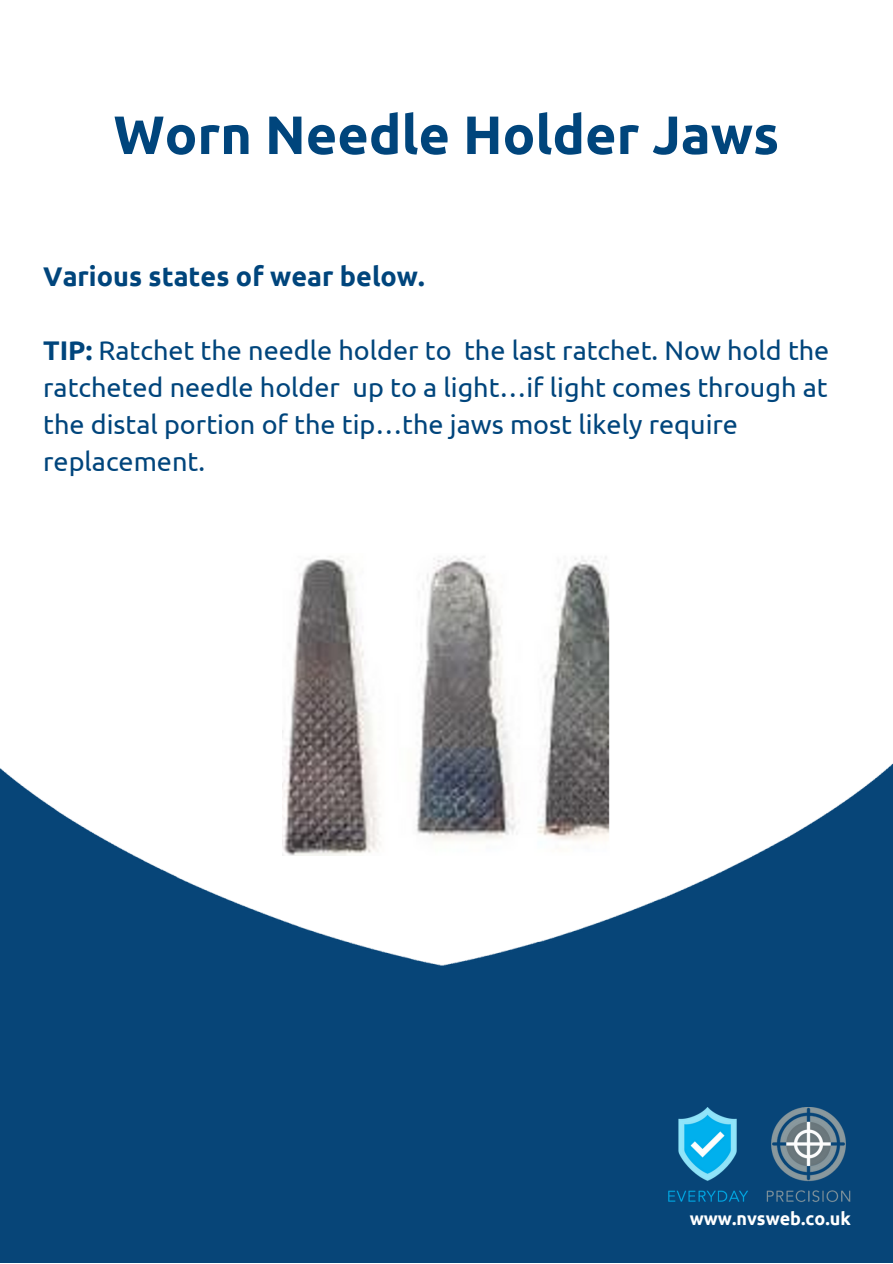
<style>
.page{position:relative;width:893px;height:1264px;background:#fff}
.page>*{position:absolute;margin:0;border:0;box-sizing:border-box;transform-origin:0 0}
.t1{font:700 54px "Ubuntu";color:#00457c}
.t2{font:27px/37px "Ubuntu";color:#00457c}
.t3{font:700 27px "Ubuntu";color:#00457c}
.t4{font:700 18px "Ubuntu";color:#fff}
.s1{font-weight:700}
</style>
<div class="page">
<img style="left:0;top:751px;width:892px;height:511px">
<img style="left:654px;top:1106px;width:102px;height:101px">
<img style="left:756px;top:1106px;width:105px;height:101px">
<img style="left:282px;top:556px;width:327px;height:299px">
<p class="t1" style="left:113px;top:104px;width:667px">Worn Needle Holder Jaws</p>
<p class="t3" style="left:43px;top:260px;width:383px">Various states of wear below.</p>
<p class="t2" style="left:43px;top:331px;width:787px"><span class="s1">TIP:</span> Ratchet the needle holder to the last ratchet. Now hold the ratcheted needle holder up to a light…if light comes through at the distal portion of the tip…the jaws most likely require replacement.</p>
<p class="t4" style="left:689px;top:1208px;width:163px">www.nvsweb.co.uk</p>
</div>
